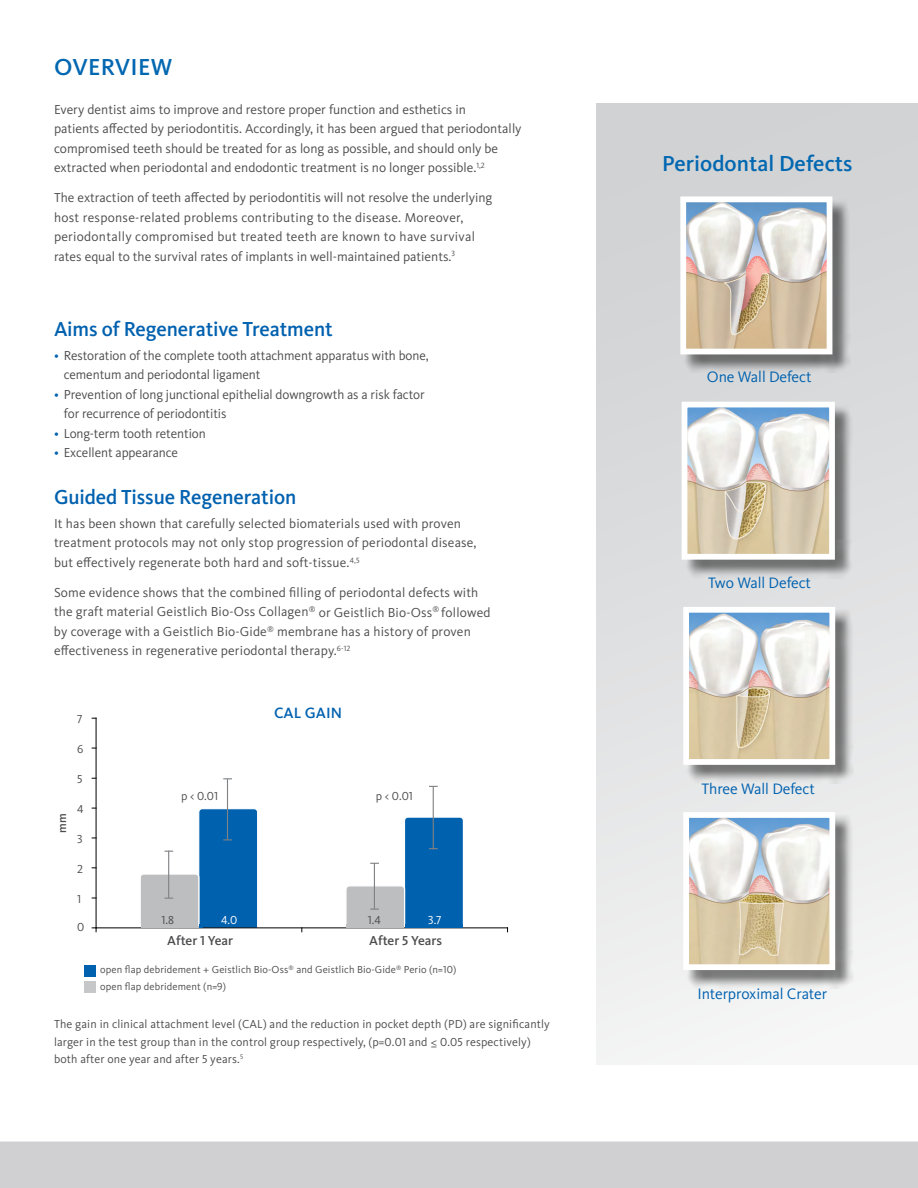
<style>
.page{position:relative;width:918px;height:1188px;background:#fff}
.page>*{position:absolute;margin:0;border:0;box-sizing:border-box;transform-origin:0 0}
.t1{font:500 24px "Kievit OT";color:#0067b1}
.t2{font:500 22.5px "Kievit OT";color:#0067b1}
.t3{font:500 21px "Kievit OT";letter-spacing:-.005em;color:#0061af}
.t4{font:15.6px "Kievit OT";letter-spacing:-.01em;color:#0061af}
.t5{font:500 15.45px "Kievit OT";color:#0061af}
.t6{font:13.5px/19.5px "Kievit OT";color:#4d4d4f}
.t7{font:500 13.5px "Kievit OT";color:#4d4d4f}
.t8{font:12px/18px "Kievit OT";letter-spacing:.01em;color:#4d4d4f}
.t9{font:12px "Kievit OT";color:#fff}
.t10{font:500 12px "Kievit OT";color:#4d4d4f}
.t11{font:10.5px/16.5px "Kievit OT";letter-spacing:.01em;color:#4d4d4f}
.s1{color:#0061af}
</style>
<div class="page">
<hr style="left:227px;top:780px;width:1px;height:59px;background:#808285">
<hr style="left:433px;top:787px;width:1px;height:62px;background:#808285">
<hr style="left:96px;top:718px;width:1px;height:210px;background:#000">
<hr style="left:96px;top:928px;width:412px;height:1px;background:#000">
<svg style="left:345px;top:816px;width:120px;height:112px"></svg>
<hr style="left:405px;top:925px;width:58px;height:3px;background:#0061af">
<svg style="left:139px;top:808px;width:120px;height:120px"></svg>
<hr style="left:144px;top:927px;width:54px;height:1px;background:#bcbec0">
<hr style="left:350px;top:927px;width:54px;height:1px;background:#bcbec0">
<div style="left:0;top:1141px;width:918px;height:47px;background:#d0d0d2"></div>
<div style="left:84px;top:965px;width:12px;height:12px;background:#0061af"></div>
<div style="left:84px;top:981px;width:12px;height:11px;background:#c5c7c8"></div>
<svg style="left:597px;top:104px;width:321px;height:961px"></svg>
<div style="left:682px;top:199px;width:169px;height:174px;background:#000;opacity:.5"></div>
<img style="left:687px;top:203px;width:138px;height:144px">
<div style="left:680px;top:196px;width:152px;height:158px;border:6px solid #fff"></div>
<div style="left:684px;top:404px;width:170px;height:174px;background:#000;opacity:.5"></div>
<img style="left:689px;top:409px;width:139px;height:144px">
<div style="left:682px;top:402px;width:153px;height:158px;border:6px solid #fff"></div>
<div style="left:685px;top:609px;width:169px;height:175px;background:#000;opacity:.5"></div>
<img style="left:690px;top:614px;width:138px;height:144px">
<div style="left:683px;top:607px;width:152px;height:158px;border:6px solid #fff"></div>
<div style="left:685px;top:814px;width:169px;height:175px;background:#000;opacity:.5"></div>
<img style="left:690px;top:819px;width:138px;height:144px">
<div style="left:683px;top:812px;width:152px;height:158px;border:6px solid #fff"></div>
<h1 class="t1" style="left:54px;top:52px;width:120px">Overview</h1>
<p class="t6" style="left:54px;top:99px;width:469px">Every dentist aims to improve and restore proper function and esthetics in<br>patients affected by periodontitis. Accordingly, it has been argued that periodontally compromised teeth should be treated for as long as possible, and should only be extracted when periodontal and endodontic treatment is no longer possible.<sup>1,2</sup></p>
<p class="t6" style="left:54px;top:188px;width:440px">The extraction of teeth affected by periodontitis will not resolve the underlying host response-related problems contributing to the disease. Moreover, periodontally compromised but treated teeth are known to have survival rates equal to the survival rates of implants in well-maintained patients.<sup>3</sup></p>
<h3 class="t3" style="left:54px;top:316px;width:280px">Aims of Regenerative Treatment</h3>
<p class="t6" style="left:64px;top:346px;width:366px;text-indent:-10px"><span class="s1">•</span> Restoration of the complete tooth attachment apparatus with bone, cementum and periodontal ligament</p>
<p class="t6" style="left:64px;top:385px;width:363px;text-indent:-10px"><span class="s1">•</span> Prevention of long junctional epithelial downgrowth as a risk factor for recurrence of periodontitis</p>
<p class="t6" style="left:54px;top:424px;width:153px"><span class="s1">•</span> Long-term tooth retention</p>
<p class="t6" style="left:54px;top:443px;width:126px"><span class="s1">•</span> Excellent appearance</p>
<h3 class="t3" style="left:54px;top:484px;width:244px">Guided Tissue Regeneration</h3>
<p class="t6" style="left:54px;top:514px;width:424px">It has been shown that carefully selected biomaterials used with proven treatment protocols may not only stop progression of periodontal disease, but effectively regenerate both hard and soft-tissue.<sup>4,5</sup></p>
<p class="t6" style="left:54px;top:583px;width:438px">Some evidence shows that the combined filling of periodontal defects with the graft material Geistlich Bio-Oss Collagen<sup>®</sup> or Geistlich Bio-Oss<sup>®</sup> followed by coverage with a Geistlich Bio-Gide<sup>®</sup> membrane has a history of proven effectiveness in regenerative periodontal therapy.<sup>6-12</sup></p>
<p class="t10" style="left:55px;top:833px;width:21px;rotate:-90deg">mm</p>
<p class="t8" style="left:77px;top:710px;width:7px">7</p>
<p class="t8" style="left:77px;top:740px;width:8px">6</p>
<p class="t8" style="left:77px;top:770px;width:7px">5</p>
<p class="t8" style="left:77px;top:800px;width:8px">4</p>
<p class="t8" style="left:77px;top:830px;width:7px">3</p>
<p class="t8" style="left:77px;top:860px;width:7px">2</p>
<p class="t8" style="left:77px;top:890px;width:6px">1</p>
<p class="t8" style="left:77px;top:918px;width:9px">0</p>
<p class="t5" style="left:274px;top:704px;width:52px">CAL Gain</p>
<p class="t8" style="left:181px;top:787px;width:39px">p &lt; 0.01</p>
<p class="t8" style="left:376px;top:787px;width:39px">p &lt; 0.01</p>
<p class="t8" style="left:161px;top:911px;width:14px">1.8</p>
<p class="t9" style="left:221px;top:913px;width:18px">4.0</p>
<p class="t8" style="left:368px;top:911px;width:15px">1.4</p>
<p class="t9" style="left:428px;top:913px;width:15px">3.7</p>
<p class="t7" style="left:167px;top:933px;width:67px">After 1 Year</p>
<p class="t7" style="left:369px;top:933px;width:74px">After 5 Years</p>
<p class="t11" style="left:100px;top:961px;width:358px">open flap debridement + Geistlich Bio-Oss<sup>®</sup> and Geistlich Bio-Gide<sup>®</sup> Perio (n=10) open flap debridement (n=9)</p>
<p class="t8" style="left:54px;top:1015px;width:497px">The gain in clinical attachment level (CAL) and the reduction in pocket depth (PD) are significantly larger in the test group than in the control group respectively, (p=0.01 and ≤ 0.05 respectively)</p>
<p class="t8" style="left:54px;top:1050px;width:191px">both after one year and after 5 years.<sup>5</sup></p>
<h2 class="t2" style="left:662px;top:150px;width:192px">Periodontal Defects</h2>
<p class="t4" style="left:707px;top:368px;width:106px">One Wall Defect</p>
<p class="t4" style="left:708px;top:574px;width:104px">Two Wall Defect</p>
<p class="t4" style="left:702px;top:779px;width:115px">Three Wall Defect</p>
<p class="t4" style="left:697px;top:985px;width:131px">Interproximal Crater</p>
</div>
